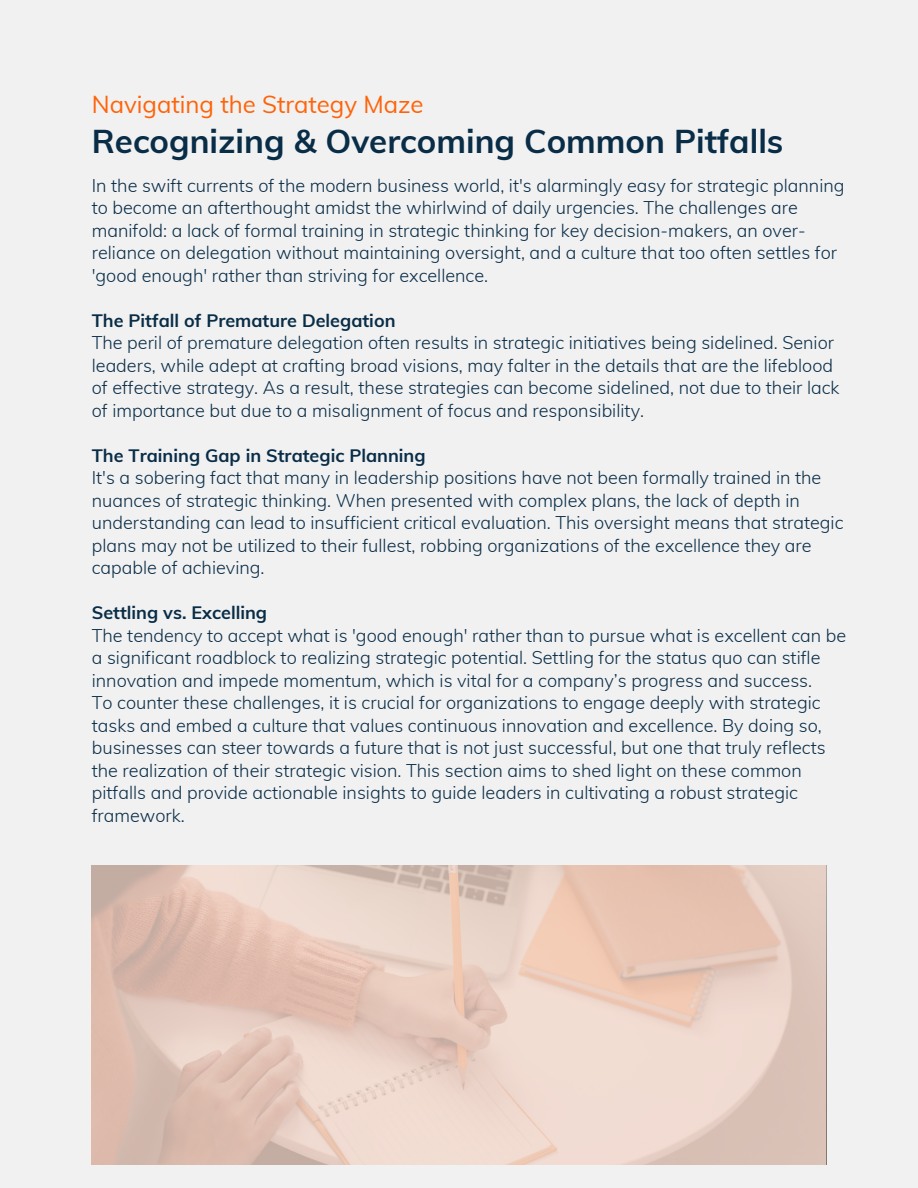
<style>
.page{position:relative;width:918px;height:1188px;background:#f1f1f1}
.page>*{position:absolute;margin:0;border:0;box-sizing:border-box;transform-origin:0 0}
.t1{font:700 33px "Muli";color:#092d47}
.t2{font:24px "Muli";color:#ff6309}
.t3{font:300 18px/22.5px "Muli";color:#092d47}
.t4{font:700 18px "Muli";color:#092d47}
</style>
<div class="page">
<svg style="left:92px;top:865px;width:734px;height:300px;background:#e6cabe"></svg>
<p class="t2" style="left:92px;top:89px;width:333px">Navigating the Strategy Maze</p>
<p class="t1" style="left:92px;top:120px;width:693px">Recognizing &amp; Overcoming Common Pitfalls</p>
<p class="t3" style="left:92px;top:173px;width:754px">In the swift currents of the modern business world, it's alarmingly easy for strategic planning to become an afterthought amidst the whirlwind of daily urgencies. The challenges are manifold: a lack of formal training in strategic thinking for key decision-makers, an over&shy;reliance on delegation without maintaining oversight, and a culture that too often settles for 'good enough' rather than striving for excellence.</p>
<p class="t4" style="left:92px;top:308px;width:305px">The Pitfall of Premature Delegation</p>
<p class="t3" style="left:92px;top:331px;width:749px">The peril of premature delegation often results in strategic initiatives being sidelined. Senior leaders, while adept at crafting broad visions, may falter in the details that are the lifeblood of effective strategy. As a result, these strategies can become sidelined, not due to their lack of importance but due to a misalignment of focus and responsibility.</p>
<p class="t4" style="left:92px;top:443px;width:335px">The Training Gap in Strategic Planning</p>
<p class="t3" style="left:92px;top:466px;width:753px">It's a sobering fact that many in leadership positions have not been formally trained in the nuances of strategic thinking. When presented with complex plans, the lack of depth in understanding can lead to insufficient critical evaluation. This oversight means that strategic plans may not be utilized to their fullest, robbing organizations of the excellence they are capable of achieving.</p>
<p class="t4" style="left:92px;top:601px;width:177px">Settling vs. Excelling</p>
<p class="t3" style="left:92px;top:623px;width:756px">The tendency to accept what is 'good enough' rather than to pursue what is excellent can be a significant roadblock to realizing strategic potential. Settling for the status quo can stifle innovation and impede momentum, which is vital for a company’s progress and success.</p>
<p class="t3" style="left:92px;top:691px;width:735px">To counter these challenges, it is crucial for organizations to engage deeply with strategic tasks and embed a culture that values continuous innovation and excellence. By doing so, businesses can steer towards a future that is not just successful, but one that truly reflects the realization of their strategic vision. This section aims to shed light on these common pitfalls and provide actionable insights to guide leaders in cultivating a robust strategic framework.</p>
</div>
